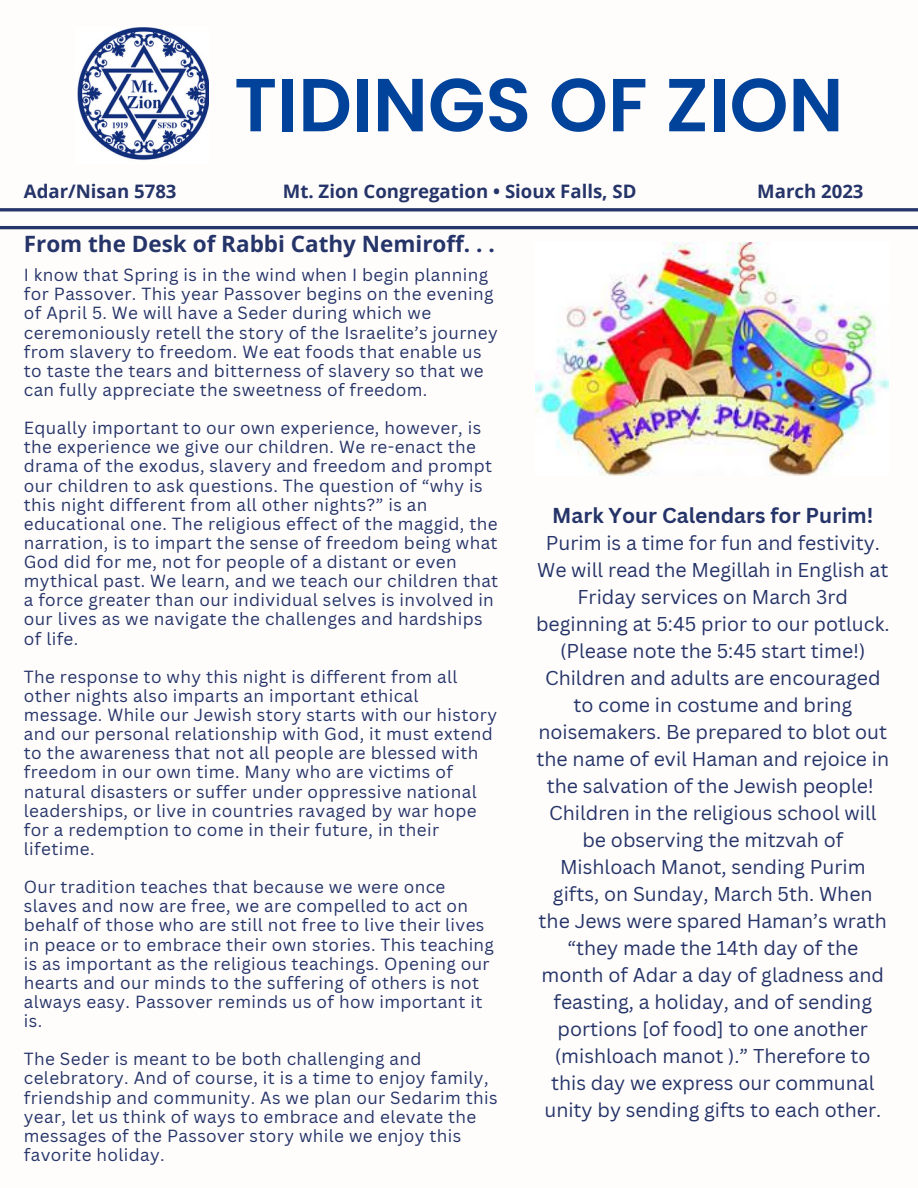
<style>
.page{position:relative;width:918px;height:1188px;background:#fffdfb}
.page>*{position:absolute;margin:0;border:0;box-sizing:border-box;transform-origin:0 0}
.t1{font:600 75px "Poppins";color:#01429a}
.t2{font:700 22.5px "Open Sans";color:#253469}
.t3{font:700 21px "Canva Sans";color:#253469}
.t4{font:19.5px/27px "Canva Sans";color:#253469;text-align:center}
.t5{font:700 18.6px "Open Sans";color:#253469}
.t6{font:17.1px/19.2px "Canva Sans";letter-spacing:.025em;color:#26356a}
</style>
<div class="page">
<img style="left:77px;top:27px;width:132px;height:133px">
<hr style="left:0;top:208px;width:918px;height:3px;background:#253469">
<hr style="left:0;top:226px;width:918px;height:3px;background:#253469">
<img style="left:535px;top:243px;width:354px;height:233px">
<h1 class="t1" style="left:234px;top:53px;width:611px">TIDINGS OF ZION</h1>
<p class="t5" style="left:24px;top:178px;width:154px">Adar/Nisan 5783</p>
<p class="t5" style="left:283px;top:178px;width:355px">Mt. Zion Congregation • Sioux Falls, SD</p>
<p class="t5" style="left:757px;top:178px;width:108px">March 2023</p>
<h2 class="t2" style="left:24px;top:228px;width:472px">From the Desk of Rabbi Cathy Nemiroff. . .</h2>
<p class="t6" style="left:24px;top:265px;width:475px">I know that Spring is in the wind when I begin planning for Passover. This year Passover begins on the evening of April 5. We will have a Seder during which we ceremoniously retell the story of the Israelite’s journey from slavery to freedom. We eat foods that enable us to taste the tears and bitterness of slavery so that we can fully appreciate the sweetness of freedom.</p>
<p class="t6" style="left:24px;top:418px;width:476px">Equally important to our own experience, however, is the experience we give our children. We re-enact the drama of the exodus, slavery and freedom and prompt our children to ask questions. The question of “why is this night different from all other nights?” is an educational one. The religious effect of the maggid, the narration, is to impart the sense of freedom being what God did for me, not for people of a distant or even mythical past. We learn, and we teach our children that a force greater than our individual selves is involved in our lives as we navigate the challenges and hardships of life.</p>
<p class="t6" style="left:24px;top:667px;width:475px">The response to why this night is different from all other nights also imparts an important ethical message. While our Jewish story starts with our history and our personal relationship with God, it must extend to the awareness that not all people are blessed with freedom in our own time. Many who are victims of natural disasters or suffer under oppressive national leaderships, or live in countries ravaged by war hope for a redemption to come in their future, in their lifetime.</p>
<p class="t6" style="left:24px;top:877px;width:472px">Our tradition teaches that because we were once slaves and now are free, we are compelled to act on behalf of those who are still not free to live their lives in peace or to embrace their own stories. This teaching is as important as the religious teachings. Opening our hearts and our minds to the suffering of others is not always easy. Passover reminds us of how important it is.</p>
<p class="t6" style="left:24px;top:1049px;width:475px">The Seder is meant to be both challenging and celebratory. And of course, it is a time to enjoy family, friendship and community. As we plan our Sedarim this year, let us think of ways to embrace and elevate the messages of the Passover story while we enjoy this favorite holiday.</p>
<p class="t3" style="left:552px;top:500px;width:323px">Mark Your Calendars for Purim!</p>
<p class="t4" style="left:536px;top:529px;width:355px">Purim is a time for fun and festivity.<br>We will read the Megillah in English at Friday services on March 3rd beginning at 5:45 prior to our potluck. (Please note the 5:45 start time!)<br>Children and adults are encouraged to come in costume and bring noisemakers. Be prepared to blot out the name of evil Haman and rejoice in the salvation of the Jewish people!<br>Children in the religious school will be observing the mitzvah of Mishloach Manot, sending Purim gifts, on Sunday, March 5th. When the Jews were spared Haman’s wrath “they made the 14th day of the month of Adar a day of gladness and feasting, a holiday, and of sending portions [of food] to one another (mishloach manot ).” Therefore to this day we express our communal unity by sending gifts to each other.</p>
</div>
